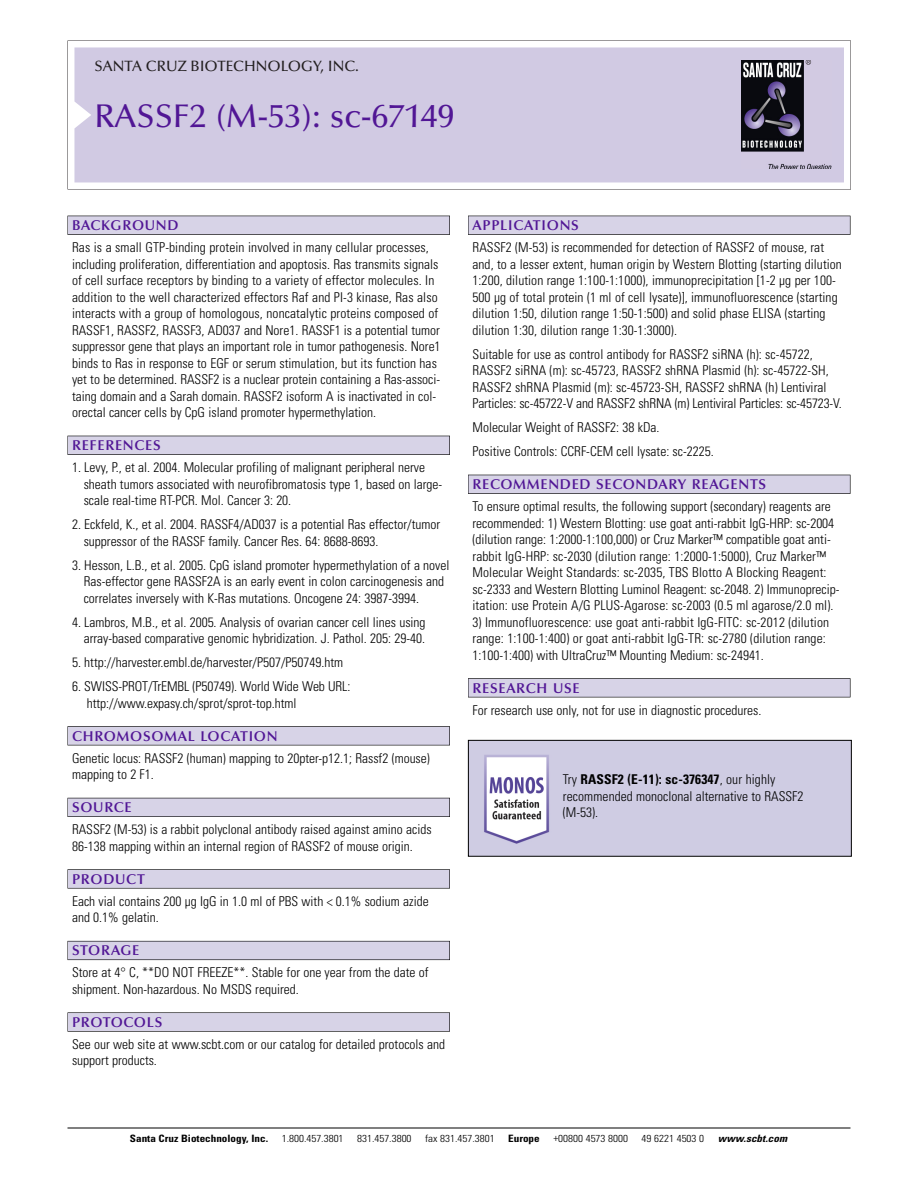
<style>
.page{position:relative;width:918px;height:1188px;background:#fff}
.page>*{position:absolute;margin:0;border:0;box-sizing:border-box;transform-origin:0 0}
.t1{font:500 33px "Optima";color:#511695}
.t2{font:500 15px "Optima";color:#231f20}
.t3{font:600 14.25px "Optima";letter-spacing:.05em;color:#511695}
.t4{font:300 condensed 13.5px/16.5px "Univers";color:#000}
.t5{font:300 condensed 10.2px "Univers";color:#000;scale:1.1 1}
.t6{font:700 condensed 10.2px "Univers";color:#000;scale:1.1 1}
.t7{font:italic 700 condensed 10.2px "Univers";letter-spacing:.005em;color:#000;scale:1.1 1}
.s1{font-weight:700}
</style>
<div class="page">
<svg style="left:68px;top:40px;width:783px;height:149px"></svg>
<div style="left:74px;top:47px;width:770px;height:135px;background:#d1cae3"></div>
<img style="left:741px;top:60px;width:90px;height:108px">
<div style="left:68px;top:216px;width:382px;height:19px;background:#525155"></div>
<div style="left:68px;top:216px;width:381px;height:18px;background:#d7d3e7"></div>
<div style="left:68px;top:436px;width:382px;height:19px;background:#515055"></div>
<div style="left:68px;top:436px;width:381px;height:18px;background:#d7d3e7"></div>
<div style="left:68px;top:726px;width:382px;height:19px;background:#545357"></div>
<div style="left:68px;top:727px;width:381px;height:18px;background:#d7d3e7"></div>
<div style="left:68px;top:798px;width:382px;height:19px;background:#54535a"></div>
<div style="left:68px;top:798px;width:381px;height:18px;background:#d7d3e7"></div>
<svg style="left:68px;top:869px;width:382px;height:20px"></svg>
<div style="left:68px;top:870px;width:381px;height:18px;background:#d7d3e7"></div>
<div style="left:68px;top:941px;width:382px;height:19px;background:#66646e"></div>
<div style="left:68px;top:941px;width:381px;height:18px;background:#d7d3e7"></div>
<div style="left:68px;top:1012px;width:382px;height:20px;background:#616161"></div>
<div style="left:68px;top:1013px;width:381px;height:18px;background:#d7d3e7"></div>
<div style="left:468px;top:216px;width:382px;height:19px;background:#525155"></div>
<div style="left:468px;top:216px;width:382px;height:18px;background:#d7d3e7"></div>
<div style="left:468px;top:475px;width:382px;height:19px;background:#515055"></div>
<div style="left:468px;top:475px;width:382px;height:18px;background:#d7d3e7"></div>
<div style="left:468px;top:678px;width:382px;height:19px;background:#545357"></div>
<div style="left:468px;top:679px;width:382px;height:18px;background:#d7d3e7"></div>
<hr style="left:68px;top:1128px;width:782px;height:1px;background:#000">
<img style="left:470px;top:742px;width:380px;height:113px">
<div style="left:468px;top:740px;width:384px;height:117px;border:1px solid #000"></div>
<p class="t2" style="left:94px;top:61px;width:266px">SANTA CRUZ BIOTECHNOLOGY, INC.</p>
<h1 class="t1" style="left:94px;top:103px;width:361px">RASSF2 (M-53): sc-67149</h1>
<p class="t3" style="left:72px;top:219px;width:108px">BACKGROUND</p>
<p class="t4" style="left:72px;top:240px;width:370px">Ras is a small GTP-binding protein involved in many cellular processes, including proliferation, differentiation and apoptosis. Ras transmits signals of cell surface receptors by binding to a variety of effector molecules. In addition to the well characterized effectors Raf and PI-3 kinase, Ras also interacts with a group of homologous, noncatalytic proteins composed of RASSF1, RASSF2, RASSF3, AD037 and Nore1. RASSF1 is a potential tumor suppressor gene that plays an important role in tumor pathogenesis. Nore1 binds to Ras in response to EGF or serum stimulation, but its function has yet to be determined. RASSF2 is a nuclear protein containing a Ras-associ&shy;taing domain and a Sarah domain. RASSF2 isoform A is inactivated in col&shy;orectal cancer cells by CpG island promoter hypermethylation.</p>
<p class="t3" style="left:72px;top:440px;width:90px">REFERENCES</p>
<p class="t4" style="left:84px;top:460px;width:360px;text-indent:-12px">1. Levy, P., et al. 2004. Molecular profiling of malignant peripheral nerve sheath tumors associated with neurofibromatosis type 1, based on large&shy;scale real-time RT-PCR. Mol. Cancer 3: 20.</p>
<p class="t4" style="left:84px;top:517px;width:358px;text-indent:-12px">2. Eckfeld, K., et al. 2004. RASSF4/AD037 is a potential Ras effector/tumor suppressor of the RASSF family. Cancer Res. 64: 8688-8693.</p>
<p class="t4" style="left:84px;top:558px;width:367px;text-indent:-12px">3. Hesson, L.B., et al. 2005. CpG island promoter hypermethylation of a novel<br>Ras-effector gene RASSF2A is an early event in colon carcinogenesis and correlates inversely with K-Ras mutations. Oncogene 24: 3987-3994.</p>
<p class="t4" style="left:72px;top:615px;width:355px;text-align:right">4. Lambros, M.B., et al. 2005. Analysis of ovarian cancer cell lines using array-based comparative genomic hybridization. J. Pathol. 205: 29-40.</p>
<p class="t4" style="left:72px;top:655px;width:273px">5. http://harvester.embl.de/harvester/P507/P50749.htm</p>
<p class="t4" style="left:87px;top:679px;width:265px;text-indent:-15px">6. SWISS-PROT/TrEMBL (P50749). World Wide Web URL: http://www.expasy.ch/sprot/sprot-top.html</p>
<p class="t3" style="left:72px;top:730px;width:207px">CHROMOSOMAL LOCATION</p>
<p class="t4" style="left:72px;top:751px;width:359px">Genetic locus: RASSF2 (human) mapping to 20pter-p12.1; Rassf2 (mouse) mapping to 2 F1.</p>
<p class="t3" style="left:72px;top:802px;width:61px">SOURCE</p>
<p class="t4" style="left:72px;top:822px;width:361px">RASSF2 (M-53) is a rabbit polyclonal antibody raised against amino acids<br>86-138 mapping within an internal region of RASSF2 of mouse origin.</p>
<p class="t3" style="left:72px;top:873px;width:74px">PRODUCT</p>
<p class="t4" style="left:72px;top:894px;width:358px">Each vial contains 200 µg IgG in 1.0 ml of PBS with &lt; 0.1% sodium azide and 0.1% gelatin.</p>
<p class="t3" style="left:72px;top:945px;width:69px">STORAGE</p>
<p class="t4" style="left:72px;top:965px;width:358px">Store at 4° C, **DO NOT FREEZE**. Stable for one year from the date of shipment. Non-hazardous. No MSDS required.</p>
<p class="t3" style="left:72px;top:1016px;width:92px">PROTOCOLS</p>
<p class="t4" style="left:72px;top:1037px;width:375px">See our web site at www.scbt.com or our catalog for detailed protocols and support products.</p>
<p class="t3" style="left:473px;top:219px;width:108px">APPLICATIONS</p>
<p class="t4" style="left:473px;top:240px;width:371px">RASSF2 (M-53) is recommended for detection of RASSF2 of mouse, rat and, to a lesser extent, human origin by Western Blotting (starting dilution 1:200, dilution range 1:100-1:1000), immunoprecipitation [1-2 µg per 100- 500 µg of total protein (1 ml of cell lysate)], immunofluorescence (starting dilution 1:50, dilution range 1:50-1:500) and solid phase ELISA (starting dilution 1:30, dilution range 1:30-1:3000).</p>
<p class="t4" style="left:473px;top:347px;width:371px">Suitable for use as control antibody for RASSF2 siRNA (h): sc-45722, RASSF2 siRNA (m): sc-45723, RASSF2 shRNA Plasmid (h): sc-45722-SH, RASSF2 shRNA Plasmid (m): sc-45723-SH, RASSF2 shRNA (h) Lentiviral Particles: sc-45722-V and RASSF2 shRNA (m) Lentiviral Particles: sc-45723-V.</p>
<p class="t4" style="left:473px;top:416px;width:243px;line-height:24px">Molecular Weight of RASSF2: 38 kDa.<br>Positive Controls: CCRF-CEM cell lysate: sc-2225.</p>
<p class="t3" style="left:473px;top:479px;width:295px">RECOMMENDED SECONDARY REAGENTS</p>
<p class="t4" style="left:473px;top:499px;width:369px">To ensure optimal results, the following support (secondary) reagents are recommended: 1) Western Blotting: use goat anti-rabbit IgG-HRP: sc-2004 (dilution range: 1:2000-1:100,000) or Cruz Marker™ compatible goat anti&shy;rabbit IgG-HRP: sc-2030 (dilution range: 1:2000-1:5000), Cruz Marker™ Molecular Weight Standards: sc-2035, TBS Blotto A Blocking Reagent: sc-2333 and Western Blotting Luminol Reagent: sc-2048. 2) Immunoprecip&shy;itation: use Protein A/G PLUS-Agarose: sc-2003 (0.5 ml agarose/2.0 ml).</p>
<p class="t4" style="left:473px;top:615px;width:358px">3) Immunofluorescence: use goat anti-rabbit IgG-FITC: sc-2012 (dilution range: 1:100-1:400) or goat anti-rabbit IgG-TR: sc-2780 (dilution range:<br>1:100-1:400) with UltraCruz™ Mounting Medium: sc-24941.</p>
<p class="t3" style="left:473px;top:682px;width:109px">RESEARCH USE</p>
<p class="t4" style="left:473px;top:703px;width:290px">For research use only, not for use in diagnostic procedures.</p>
<p class="t4" style="left:563px;top:773px;width:242px">Try <span class="s1">RASSF2 (E-11): sc-376347</span>, our highly recommended monoclonal alternative to RASSF2 (M-53).</p>
<p class="t6" style="left:130px;top:1135px;width:127px">Santa Cruz Biotechnology, Inc.</p>
<p class="t5" style="left:282px;top:1135px;width:58px">1.800.457.3801</p>
<p class="t5" style="left:357px;top:1135px;width:51px">831.457.3800</p>
<p class="t5" style="left:425px;top:1135px;width:65px">fax 831.457.3801</p>
<p class="t6" style="left:508px;top:1135px;width:30px">Europe</p>
<p class="t5" style="left:553px;top:1135px;width:69px">+00800 4573 8000</p>
<p class="t5" style="left:642px;top:1135px;width:58px">49 6221 4503 0</p>
<p class="t7" style="left:718px;top:1135px;width:64px">www.scbt.com</p>
</div>
